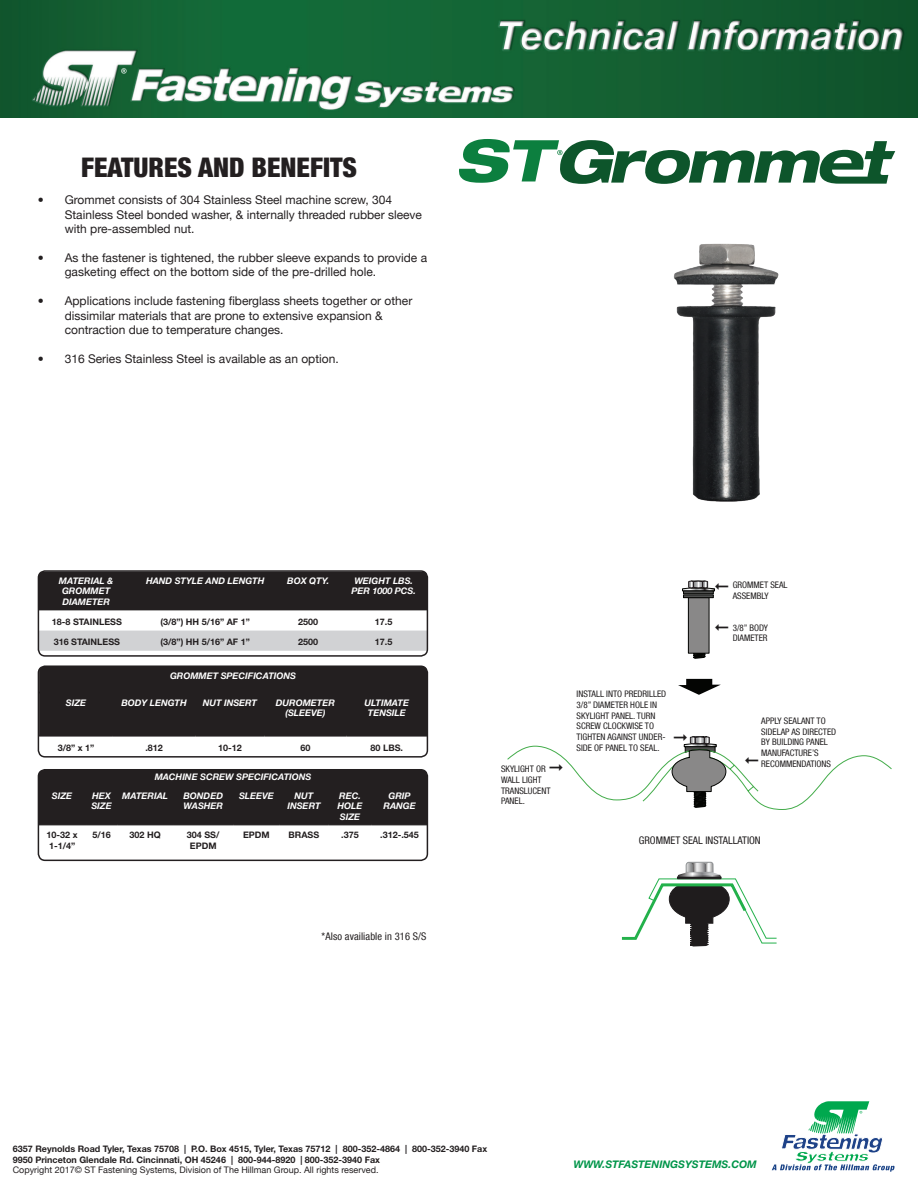
<style>
.page{position:relative;width:918px;height:1188px;background:#fff}
.page>*{position:absolute;margin:0;border:0;box-sizing:border-box;transform-origin:0 0}
.t1{font:900 condensed 27px "Helvetica Neue";color:#231f20}
.t2{font:12px/14.4px "Helvetica Neue";color:#231f20}
.t3{font:italic 700 10.5px "Helvetica Neue";color:#009549}
.t4{font:condensed 10.5px "Helvetica Neue LT Com";letter-spacing:.01em;color:#231f20}
.t5{font:condensed 10.5px "Helvetica Neue LT Com";color:#1f1c1d}
.t6{font:700 9px/10.5px "Helvetica Neue";color:#231f20}
.t7{font:condensed 9px/10.8px "Helvetica Neue LT Com";color:#1f1c1d}
.t8{font:italic 700 9px/10.5px "Helvetica Neue LT Com";color:#fff;text-align:center}
.t9{font:9px "Helvetica Neue";color:#231f20}
</style>
<div class="page">
<img style="left:0;top:0;width:918px;height:118px">
<svg style="left:772px;top:1101px;width:123px;height:71px"></svg>
<svg style="left:693px;top:653px;width:12px;height:5px"></svg>
<div style="left:683px;top:591px;width:30px;height:3px;border:1px solid #040503"></div>
<div style="left:688px;top:598px;width:21px;height:55px;background:#898888"></div>
<div style="left:688px;top:598px;width:21px;height:55px;border:1px solid #040503"></div>
<div style="left:683px;top:595px;width:30px;height:3px;border:1px solid #040503"></div>
<svg style="left:678px;top:679px;width:43px;height:16px"></svg>
<svg style="left:621px;top:862px;width:156px;height:84px"></svg>
<img style="left:673px;top:243px;width:106px;height:259px">
<svg style="left:459px;top:139px;width:436px;height:45px"></svg>
<div style="left:39px;top:572px;width:388px;height:38px;background:#231f20"></div>
<div style="left:41px;top:631px;width:384px;height:20px;background:#d1d2d4"></div>
<div style="left:38px;top:570px;width:390px;height:87px;border:2px solid #231f20;border-radius:7px"></div>
<div style="left:39px;top:666px;width:388px;height:69px;background:#231f20"></div>
<hr style="left:39px;top:692px;width:74px;height:1px;background:#231f20">
<hr style="left:113px;top:692px;width:82px;height:1px;background:#231f20">
<hr style="left:195px;top:692px;width:69px;height:1px;background:#231f20">
<hr style="left:264px;top:692px;width:83px;height:1px;background:#231f20">
<hr style="left:347px;top:692px;width:80px;height:1px;background:#231f20">
<hr style="left:39px;top:735px;width:74px;height:2px;background:#231f20">
<hr style="left:113px;top:735px;width:82px;height:2px;background:#231f20">
<hr style="left:195px;top:735px;width:69px;height:2px;background:#231f20">
<hr style="left:264px;top:735px;width:83px;height:2px;background:#231f20">
<hr style="left:347px;top:735px;width:80px;height:2px;background:#231f20">
<div style="left:38px;top:665px;width:390px;height:93px;border:2px solid #231f20;border-radius:7px"></div>
<div style="left:38px;top:770px;width:389px;height:54px;background:#231f20"></div>
<hr style="left:371px;top:787px;width:56px;height:1px;background:#231f20">
<hr style="left:38px;top:824px;width:48px;height:1px;background:#231f20">
<hr style="left:86px;top:824px;width:31px;height:1px;background:#231f20">
<hr style="left:117px;top:824px;width:56px;height:1px;background:#231f20">
<hr style="left:173px;top:824px;width:60px;height:1px;background:#231f20">
<hr style="left:233px;top:824px;width:46px;height:1px;background:#231f20">
<hr style="left:279px;top:824px;width:50px;height:1px;background:#231f20">
<hr style="left:329px;top:824px;width:42px;height:1px;background:#231f20">
<hr style="left:371px;top:824px;width:56px;height:1px;background:#231f20">
<div style="left:38px;top:769px;width:390px;height:92px;border:2px solid #231f20;border-radius:7px"></div>
<svg style="left:682px;top:581px;width:33px;height:10px"></svg>
<svg style="left:507px;top:736px;width:385px;height:74px"></svg>
<h1 class="t1" style="left:81px;top:145px;width:277px">FEATURES AND BENEFITS</h1>
<p class="t2" style="left:65px;top:192px;width:359px;text-indent:-27px">• Grommet consists of 304 Stainless Steel machine screw, 304<br>Stainless Steel bonded washer, &amp; internally threaded rubber sleeve with pre-assembled nut.</p>
<p class="t2" style="left:65px;top:250px;width:364px;text-indent:-27px">• As the fastener is tightened, the rubber sleeve expands to provide a gasketing effect on the bottom side of the pre-drilled hole.</p>
<p class="t2" style="left:65px;top:293px;width:349px;text-indent:-27px">• Applications include fastening fiberglass sheets together or other dissimilar materials that are prone to extensive expansion &amp; contraction due to temperature changes.</p>
<p class="t2" style="left:38px;top:351px;width:303px">• 316 Series Stainless Steel is available as an option.</p>
<p class="t8" style="left:59px;top:575px;width:56px">MATERIAL &amp;<br>GROMMET<br>DIAMETER</p>
<p class="t8" style="left:146px;top:575px;width:120px">HAND STYLE AND LENGTH</p>
<p class="t8" style="left:287px;top:575px;width:43px">BOX QTY.</p>
<p class="t8" style="left:351px;top:575px;width:66px">WEIGHT LBS.<br>PER 1000 PCS.</p>
<p class="t6" style="left:52px;top:617px;width:72px">18-8 STAINLESS</p>
<p class="t6" style="left:161px;top:617px;width:91px">(3/8”) HH 5/16” AF 1”</p>
<p class="t6" style="left:298px;top:617px;width:22px">2500</p>
<p class="t6" style="left:375px;top:617px;width:19px">17.5</p>
<p class="t6" style="left:54px;top:637px;width:68px">316 STAINLESS</p>
<p class="t6" style="left:161px;top:637px;width:91px">(3/8”) HH 5/16” AF 1”</p>
<p class="t6" style="left:298px;top:637px;width:22px">2500</p>
<p class="t6" style="left:375px;top:637px;width:19px">17.5</p>
<p class="t8" style="left:170px;top:670px;width:127px">GROMMET SPECIFICATIONS</p>
<p class="t8" style="left:66px;top:697px;width:22px">SIZE</p>
<p class="t8" style="left:121px;top:697px;width:67px">BODY LENGTH</p>
<p class="t8" style="left:203px;top:697px;width:56px">NUT INSERT</p>
<p class="t8" style="left:276px;top:697px;width:61px">DUROMETER (SLEEVE)</p>
<p class="t8" style="left:365px;top:697px;width:46px">ULTIMATE<br>TENSILE</p>
<p class="t6" style="left:58px;top:743px;width:38px">3/8” x 1”</p>
<p class="t6" style="left:145px;top:743px;width:19px">.812</p>
<p class="t6" style="left:218px;top:743px;width:25px">10-12</p>
<p class="t6" style="left:300px;top:743px;width:12px">60</p>
<p class="t6" style="left:371px;top:743px;width:34px">80 LBS.</p>
<p class="t8" style="left:155px;top:771px;width:158px">MACHINE SCREW SPECIFICATIONS</p>
<p class="t8" style="left:52px;top:790px;width:22px">SIZE</p>
<p class="t8" style="left:91px;top:790px;width:22px;text-align:left">HEX<br>SIZE</p>
<p class="t8" style="left:122px;top:790px;width:47px">MATERIAL</p>
<p class="t8" style="left:183px;top:790px;width:41px;text-align:left">BONDED<br>WASHER</p>
<p class="t8" style="left:239px;top:790px;width:36px">SLEEVE</p>
<p class="t8" style="left:287px;top:790px;width:35px">NUT<br>INSERT</p>
<p class="t8" style="left:338px;top:790px;width:26px;text-align:left">REC.<br>HOLE<br>SIZE</p>
<p class="t8" style="left:384px;top:790px;width:34px">GRIP<br>RANGE</p>
<p class="t6" style="left:47px;top:830px;width:33px">10-32 x<br>1-1/4”</p>
<p class="t6" style="left:92px;top:830px;width:20px">5/16</p>
<p class="t6" style="left:130px;top:830px;width:33px">302 HQ</p>
<p class="t6" style="left:187px;top:830px;width:34px;text-align:center">304 SS/<br>EPDM</p>
<p class="t6" style="left:243px;top:830px;width:28px">EPDM</p>
<p class="t6" style="left:289px;top:830px;width:32px">BRASS</p>
<p class="t6" style="left:341px;top:830px;width:19px">.375</p>
<p class="t6" style="left:380px;top:830px;width:40px">.312-.545</p>
<p class="t4" style="left:322px;top:930px;width:106px">*Also availiable in 316 S/S</p>
<p class="t7" style="left:501px;top:763px;width:51px">SKYLIGHT OR<br>WALL LIGHT<br>TRANSLUCENT<br>PANEL.</p>
<p class="t7" style="left:577px;top:688px;width:91px">INSTALL INTO PREDRILLED<br>3/8” DIAMETER HOLE IN<br>SKYLIGHT PANEL. TURN<br>SCREW CLOCKWISE TO<br>TIGHTEN AGAINST UNDER-<br>SIDE OF PANEL TO SEAL.</p>
<p class="t7" style="left:733px;top:580px;width:56px">GROMMET SEAL<br>ASSEMBLY</p>
<p class="t7" style="left:733px;top:622px;width:37px">3/8” BODY<br>DIAMETER</p>
<p class="t7" style="left:761px;top:715px;width:77px">APPLY SEALANT TO<br>SIDELAP AS DIRECTED<br>BY BUILDING PANEL<br>MANUFACTURE’S<br>RECOMMENDATIONS</p>
<p class="t5" style="left:639px;top:834px;width:123px">GROMMET SEAL INSTALLATION</p>
<p class="t6" style="left:13px;top:1144px;width:476px">6357 Reynolds Road Tyler, Texas 75708 | P.O. Box 4515, Tyler, Texas 75712 | 800-352-4864 | 800-352-3940 Fax<br>9950 Princeton Glendale Rd. Cincinnati, OH 45246 | 800-944-8920 | 800-352-3940 Fax</p>
<p class="t9" style="left:13px;top:1162px;width:367px">Copyright 2017© ST Fastening Systems, Division of The Hillman Group. All rights reserved.</p>
<p class="t3" style="left:573px;top:1156px;width:185px">WWW.STFASTENINGSYSTEMS.COM</p>
</div>
